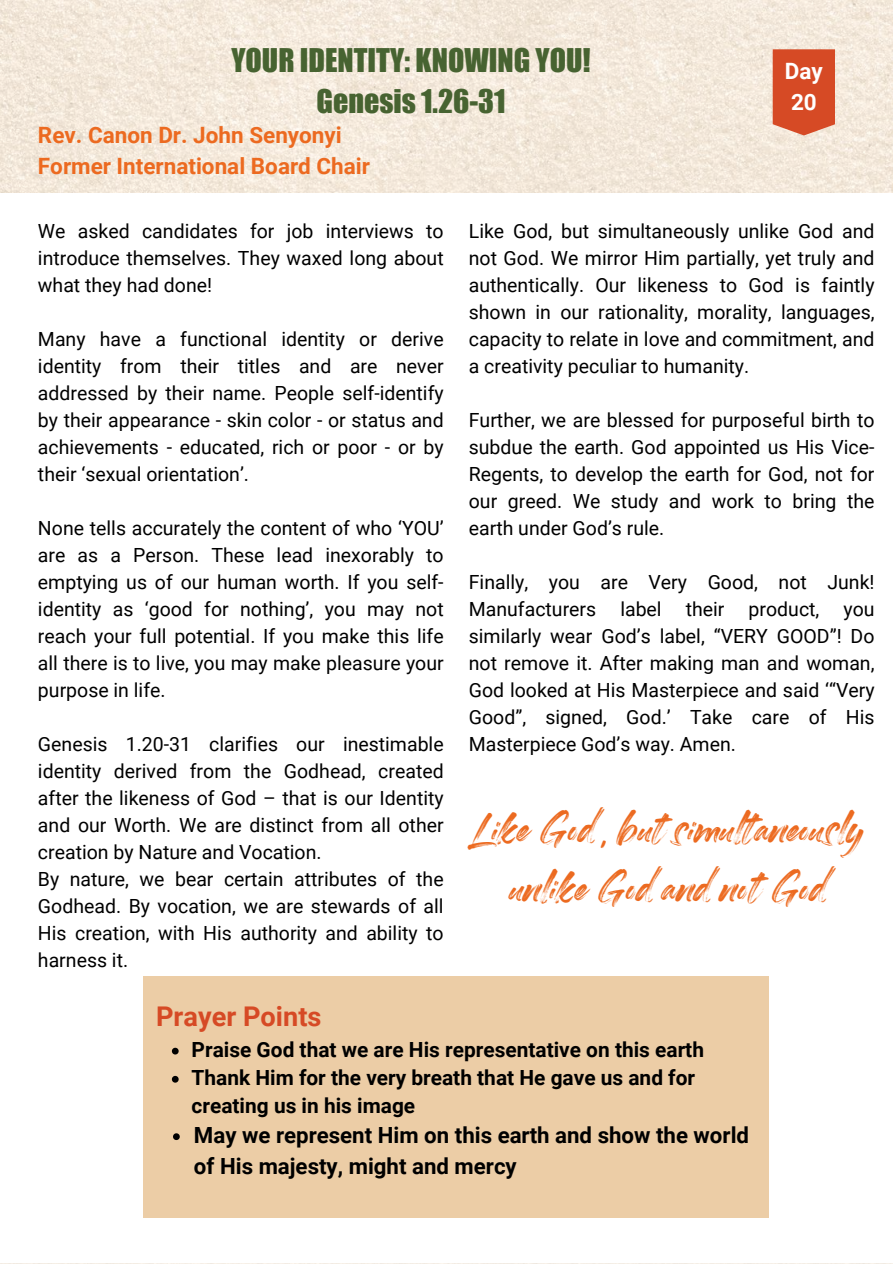
<style>
.page{position:relative;width:893px;height:1264px;background:#fff}
.page>*{position:absolute;margin:0;border:0;box-sizing:border-box;transform-origin:0 0}
.t1{font:42px/58.5px "Black Caviar";color:#ec6a20;text-align:center}
.t2{font:30px/41.7px "Impact";color:#476331;text-align:center}
.t3{font:700 27.15px "Roboto";color:#d64a25}
.t4{font:700 22.5px/31.5px "Roboto";color:#ec6a20}
.t5{font:700 22.5px/31.5px "Roboto";color:#fff}
.t6{font:700 22.2px/30.3px "Roboto";color:#000}
.t7{font:700 20.85px/28.2px "Roboto";color:#000}
.t8{font:19.5px/27px "Roboto";color:#000;text-align:justify}
</style>
<div class="page">
<img style="left:0;top:0;width:892px;height:192px">
<svg style="left:772px;top:49px;width:63px;height:86px;background:#d85532"></svg>
<div style="left:143px;top:976px;width:625px;height:241px;background:#eccda6"></div>
<svg style="left:172px;top:1047px;width:7px;height:7px"></svg>
<svg style="left:172px;top:1075px;width:7px;height:7px"></svg>
<svg style="left:173px;top:1133px;width:7px;height:6px"></svg>
<h2 class="t2" style="left:231px;top:39px;width:361px">YOUR IDENTITY: KNOWING YOU!<br>Genesis 1.26-31</h2>
<p class="t4" style="left:38px;top:119px;width:333px">Rev. Canon Dr. John Senyonyi<br>Former International Board Chair</p>
<p class="t5" style="left:784px;top:55px;width:39px">Day<br>20</p>
<p class="t8" style="left:38px;top:217px;width:407px">We asked candidates for job interviews to introduce themselves. They waxed long about what they had done!</p>
<p class="t8" style="left:38px;top:325px;width:407px">Many have a functional identity or derive identity from their titles and are never addressed by their name. People self-identify by their appearance - skin color - or status and achievements - educated, rich or poor - or by their ‘sexual orientation’.</p>
<p class="t8" style="left:38px;top:514px;width:407px">None tells accurately the content of who ‘YOU’ are as a Person. These lead inexorably to emptying us of our human worth. If you self&shy;identity as ‘good for nothing’, you may not reach your full potential. If you make this life all there is to live, you may make pleasure your purpose in life.</p>
<p class="t8" style="left:38px;top:730px;width:407px;text-align:left">Genesis 1.20-31 clarifies our inestimable identity derived from the Godhead, created after the likeness of God – that is our Identity and our Worth. We are distinct from all other creation by Nature and Vocation.<br>By nature, we bear certain attributes of the Godhead. By vocation, we are stewards of all His creation, with His authority and ability to harness it.</p>
<p class="t8" style="left:469px;top:217px;width:407px">Like God, but simultaneously unlike God and not God. We mirror Him partially, yet truly and authentically. Our likeness to God is faintly shown in our rationality, morality, languages, capacity to relate in love and commitment, and a creativity peculiar to humanity.</p>
<p class="t8" style="left:469px;top:406px;width:407px">Further, we are blessed for purposeful birth to subdue the earth. God appointed us His Vice-Regents, to develop the earth for God, not for our greed. We study and work to bring the earth under God’s rule.</p>
<p class="t8" style="left:469px;top:568px;width:407px">Finally, you are Very Good, not Junk!<br>Manufacturers label their product, you similarly wear God’s label, “VERY GOOD”! Do not remove it. After making man and woman, God looked at His Masterpiece and said ‘“Very Good”, signed, God.’ Take care of His Masterpiece God’s way. Amen.</p>
<h1 class="t1" style="left:476px;top:799px;width:392px">Like God, but simultaneously unlike God and not God</h1>
<h3 class="t3" style="left:156px;top:1001px;width:167px">Prayer Points</h3>
<p class="t7" style="left:192px;top:1035px;width:514px">Praise God that we are His representative on this earth<br>Thank Him for the very breath that He gave us and for creating us in his image</p>
<p class="t6" style="left:194px;top:1120px;width:556px">May we represent Him on this earth and show the world of His majesty, might and mercy</p>
</div>
